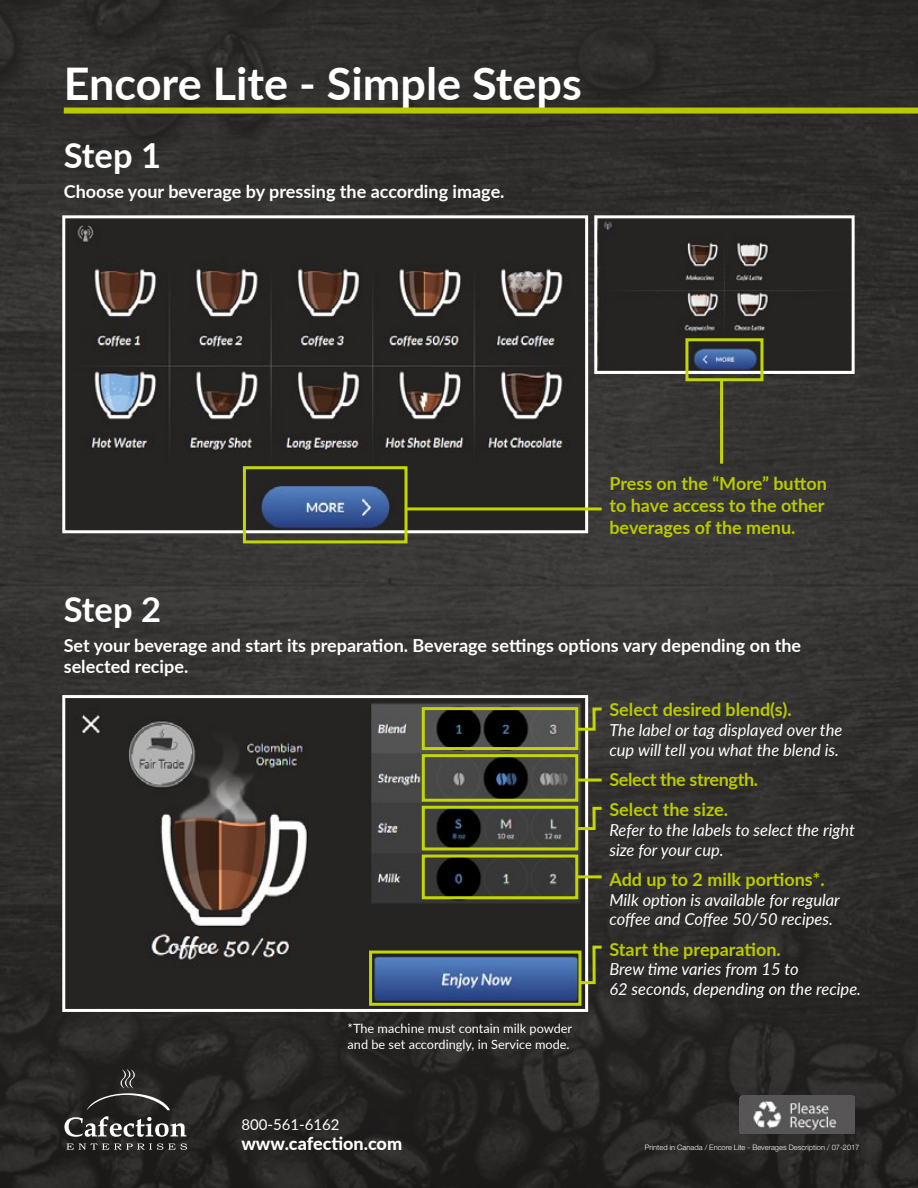
<style>
.page{position:relative;width:918px;height:1188px;background:#fff}
.page>*{position:absolute;margin:0;border:0;box-sizing:border-box;transform-origin:0 0}
.t1{font:700 45px "Lato";color:#fff}
.t2{font:700 34.5px "Lato";letter-spacing:-.005em;color:#fff}
.t3{font:700 18px/21.6px "Lato";color:#fff}
.t4{font:700 18px/21.6px "Lato";color:#bbca00}
.t5{font:700 18px/30.2px "Lato";letter-spacing:-.02em;color:#bbca00}
.t6{font:800 18px "Lato";color:#fff}
.t7{font:italic 16.5px/19.8px "Lato";color:#fff}
.t8{font:15px "Lato";color:#fff}
.t9{font:12.75px/15.3px "Lato";color:#fff}
.t10{font:300 7.5px "Helvetica Neue LT Pro";color:#fff}
</style>
<div class="page">
<img style="left:0;top:0;width:918px;height:1188px">
<div style="left:64px;top:108px;width:854px;height:6px;background:#bbca00"></div>
<svg style="left:61px;top:214px;width:529px;height:321px;background:#3b3939"></svg>
<svg style="left:61px;top:694px;width:529px;height:319px;background:#3f3e40"></svg>
<div style="left:243px;top:466px;width:165px;height:77px;border:3px solid #c4d600"></div>
<div style="left:422px;top:707px;width:156px;height:43px;border:3px solid #c4d600"></div>
<div style="left:422px;top:754px;width:156px;height:48px;border:3px solid #c4d600"></div>
<div style="left:422px;top:806px;width:156px;height:44px;border:3px solid #c4d600"></div>
<div style="left:422px;top:855px;width:156px;height:44px;border:3px solid #c4d600"></div>
<div style="left:369px;top:951px;width:212px;height:55px;border:3px solid #c4d600"></div>
<hr style="left:406px;top:507px;width:196px;height:3px;background:#c4d600">
<hr style="left:576px;top:779px;width:26px;height:3px;background:#c4d600">
<hr style="left:576px;top:875px;width:26px;height:3px;background:#c4d600">
<svg style="left:593px;top:214px;width:263px;height:161px;background:#3a3a3a"></svg>
<div style="left:685px;top:338px;width:78px;height:43px;border:3px solid #c4d600"></div>
<hr style="left:720px;top:379px;width:3px;height:85px;background:#c4d600">
<svg style="left:66px;top:1143px;width:121px;height:7px"></svg>
<svg style="left:64px;top:1069px;width:122px;height:68px;background:#3f3e3c"></svg>
<img style="left:739px;top:1096px;width:115px;height:38px">
<svg style="left:574px;top:706px;width:31px;height:26px"></svg>
<svg style="left:574px;top:805px;width:31px;height:27px"></svg>
<svg style="left:577px;top:944px;width:28px;height:42px"></svg>
<h1 class="t1" style="left:64px;top:51px;width:520px">Encore Lite - Simple Steps</h1>
<h2 class="t2" style="left:64px;top:130px;width:99px">Step 1</h2>
<p class="t3" style="left:64px;top:180px;width:442px">Choose your beverage by pressing the according image.</p>
<p class="t4" style="left:609px;top:472px;width:219px">Press on the “More” button to have access to the other beverages of the menu.</p>
<h2 class="t2" style="left:64px;top:584px;width:99px">Step 2</h2>
<p class="t3" style="left:64px;top:634px;width:739px">Set your beverage and start its preparation. Beverage settings options vary depending on the selected recipe.</p>
<p class="t4" style="left:609px;top:698px;width:184px">Select desired blend(s).</p>
<p class="t7" style="left:609px;top:720px;width:234px">The label or tag displayed over the cup will tell you what the blend is.</p>
<p class="t5" style="left:609px;top:764px;width:150px">Select the strength.<br>Select the size.</p>
<p class="t7" style="left:609px;top:819px;width:247px">Refer to the labels to select the right size for your cup.</p>
<p class="t4" style="left:609px;top:868px;width:217px">Add up to 2 milk portions*.</p>
<p class="t7" style="left:609px;top:889px;width:232px">Milk option is available for regular coffee and Coffee 50/50 recipes.</p>
<p class="t4" style="left:609px;top:937px;width:173px">Start the preparation.</p>
<p class="t7" style="left:609px;top:959px;width:253px">Brew time varies from 15 to<br>62 seconds, depending on the recipe.</p>
<p class="t9" style="left:348px;top:1020px;width:226px">*The machine must contain milk powder and be set accordingly, in Service mode.</p>
<p class="t8" style="left:241px;top:1114px;width:100px">800-561-6162</p>
<p class="t6" style="left:241px;top:1130px;width:162px">www.cafection.com</p>
<p class="t10" style="left:645px;top:1143px;width:216px">Printed in Canada / Encore Lite - Beverages Description / 07-2017</p>
</div>
